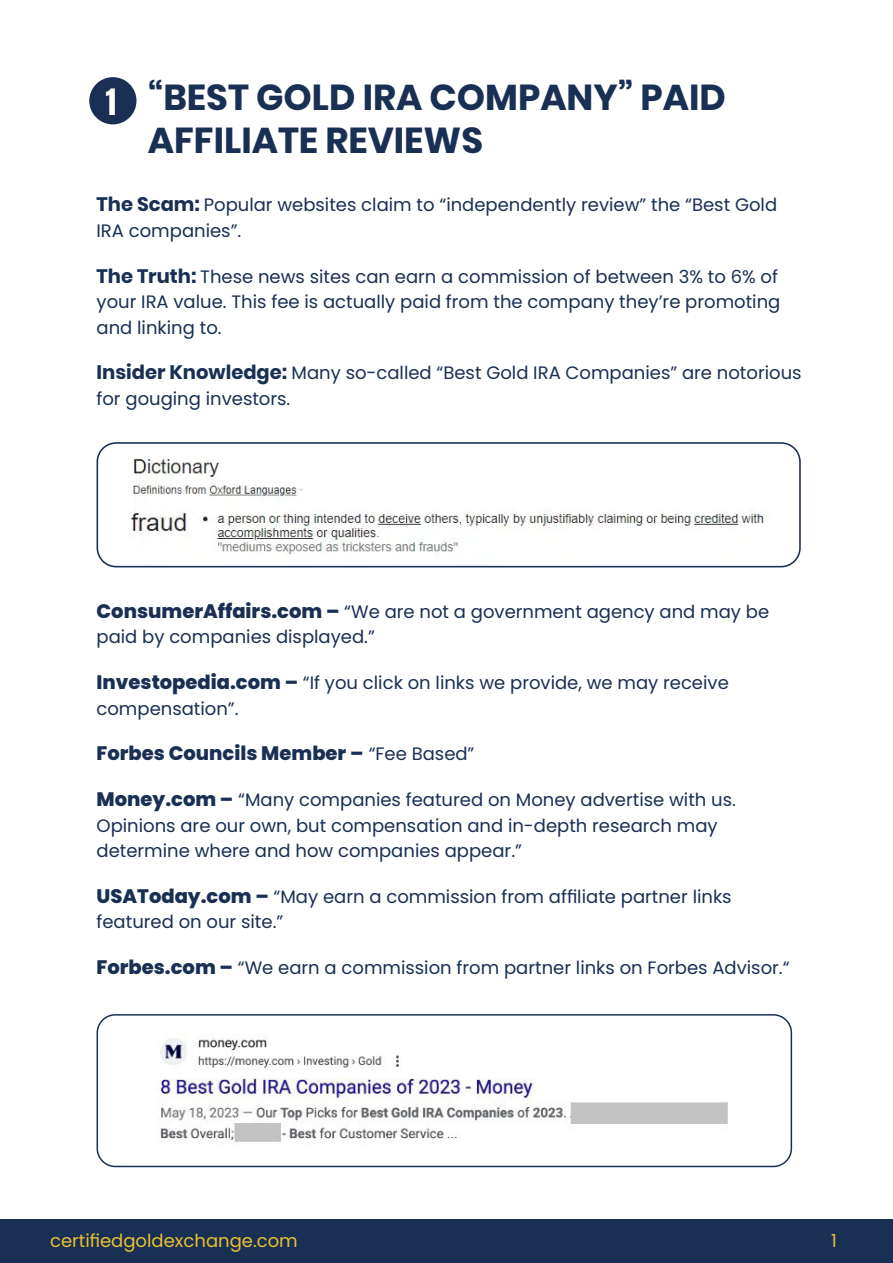
<style>
.page{position:relative;width:893px;height:1263px;background:#fff}
.page>*{position:absolute;margin:0;border:0;box-sizing:border-box;transform-origin:0 0}
.t1{font:700 36px/43.2px "Poppins";color:#192f54}
.t2{font:30.9px "Anton";color:#fff}
.t3{font:800 19.5px "Poppins";color:#192f54}
.t4{font:18px/25.5px "Poppins";color:#192f54}
.t5{font:18px "Poppins";color:#e9c032}
.s1{font-weight:700;font-size:19.5px}
.s2{font-weight:800;font-size:19.5px}
.s3{font-weight:400;font-size:18px}
</style>
<div class="page">
<div style="left:0;top:1220px;width:893px;height:43px;background:#192f54"></div>
<div style="left:89px;top:77px;width:47px;height:47px;background:#192f54;border-radius:50%"></div>
<img style="left:130px;top:459px;width:634px;height:95px">
<div style="left:97px;top:442px;width:704px;height:125px;border:2px solid #192f54;border-radius:19px"></div>
<img style="left:156px;top:1038px;width:572px;height:104px">
<div style="left:97px;top:1014px;width:695px;height:153px;border:2px solid #192f54;border-radius:18px"></div>
<p class="t2" style="left:106px;top:86px;width:12px">1</p>
<p class="t1" style="left:148px;top:76px;width:580px">“BEST GOLD IRA COMPANY” PAID<br>AFFILIATE REVIEWS</p>
<p class="t4" style="left:97px;top:192px;width:682px"><span class="s1">The Scam:</span> Popular websites claim to “independently review” the “Best Gold<br>IRA companies”.</p>
<p class="t4" style="left:97px;top:264px;width:685px"><span class="s1">The Truth:</span> These news sites can earn a commission of between 3% to 6% of your IRA value. This fee is actually paid from the company they’re promoting and linking to.</p>
<p class="t4" style="left:97px;top:360px;width:707px"><span class="s1">Insider Knowledge:</span> Many so-called “Best Gold IRA Companies” are notorious for gouging investors.</p>
<p class="t4" style="left:97px;top:599px;width:674px"><span class="s2">ConsumerAffairs.com –</span> “We are not a government agency and may be paid by companies displayed.”</p>
<p class="t4" style="left:97px;top:670px;width:634px"><span class="s2">Investopedia.com –</span> “If you click on links we provide, we may receive compensation”.</p>
<p class="t3" style="left:97px;top:742px;width:379px">Forbes Councils Member – <span class="s3">“Fee Based”</span></p>
<p class="t4" style="left:97px;top:787px;width:641px"><span class="s2">Money.com –</span> “Many companies featured on Money advertise with us.<br>Opinions are our own, but compensation and in-depth research may determine where and how companies appear.”</p>
<p class="t4" style="left:97px;top:884px;width:637px"><span class="s2">USAToday.com –</span> “May earn a commission from affiliate partner links featured on our site.”</p>
<p class="t4" style="left:97px;top:955px;width:694px"><span class="s2">Forbes.com –</span> “We earn a commission from partner links on Forbes Advisor.“</p>
<p class="t5" style="left:50px;top:1230px;width:249px">certifiedgoldexchange.com</p>
<p class="t5" style="left:831px;top:1230px;width:7px">1</p>
</div>
